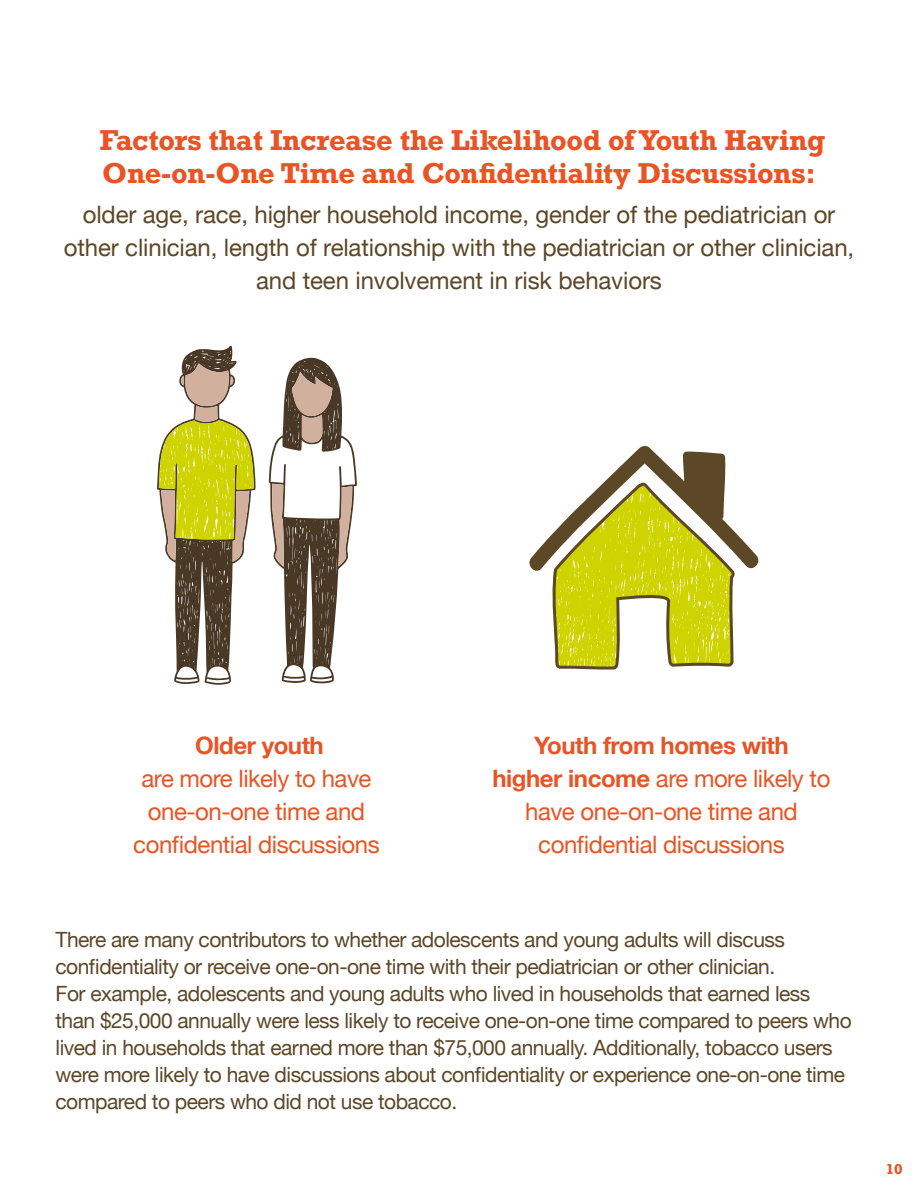
<style>
.page{position:relative;width:918px;height:1188px;background:#fff}
.page>*{position:absolute;margin:0;border:0;box-sizing:border-box;transform-origin:0 0}
.t1{font:700 27px/33px "Rockwell";letter-spacing:-.005em;color:#e95424}
.t2{font:24px/33px "Helvetica Neue";letter-spacing:-.005em;color:#5c4727;text-align:center}
.t3{font:24px/33px "Helvetica Neue";letter-spacing:-.02em;color:#e95424;text-align:center}
.t4{font:21px/27px "Helvetica Neue";letter-spacing:-.025em;color:#5c4727}
.t5{font:700 13.5px "Rockwell";color:#e95424}
.s1{font-weight:700}
</style>
<div class="page">
<svg style="left:529px;top:446px;width:230px;height:125px"></svg>
<svg style="left:551px;top:481px;width:184px;height:189px"></svg>
<svg style="left:269px;top:358px;width:88px;height:326px"></svg>
<svg style="left:157px;top:346px;width:99px;height:339px"></svg>
<p class="t1" style="left:100px;top:123px;width:727px">Factors that Increase the Likelihood of Youth Having<br>One-on-One Time and Confidentiality Discussions:</p>
<p class="t2" style="left:64px;top:199px;width:792px">older age, race, higher household income, gender of the pediatrician or other clinician, length of relationship with the pediatrician or other clinician, and teen involvement in risk behaviors</p>
<p class="t3" style="left:133px;top:731px;width:248px"><span class="s1">Older youth<br></span>are more likely to have one-on-one time and confidential discussions</p>
<p class="t3" style="left:493px;top:731px;width:339px"><span class="s1">Youth from homes with<br>higher income</span> are more likely to have one-on-one time and confidential discussions</p>
<p class="t4" style="left:56px;top:927px;width:798px">There are many contributors to whether adolescents and young adults will discuss confidentiality or receive one-on-one time with their pediatrician or other clinician.<br>For example, adolescents and young adults who lived in households that earned less than $25,000 annually were less likely to receive one-on-one time compared to peers who lived in households that earned more than $75,000 annually. Additionally, tobacco users were more likely to have discussions about confidentiality or experience one-on-one time compared to peers who did not use tobacco.</p>
<p class="t5" style="left:886px;top:1160px;width:18px">10</p>
</div>
